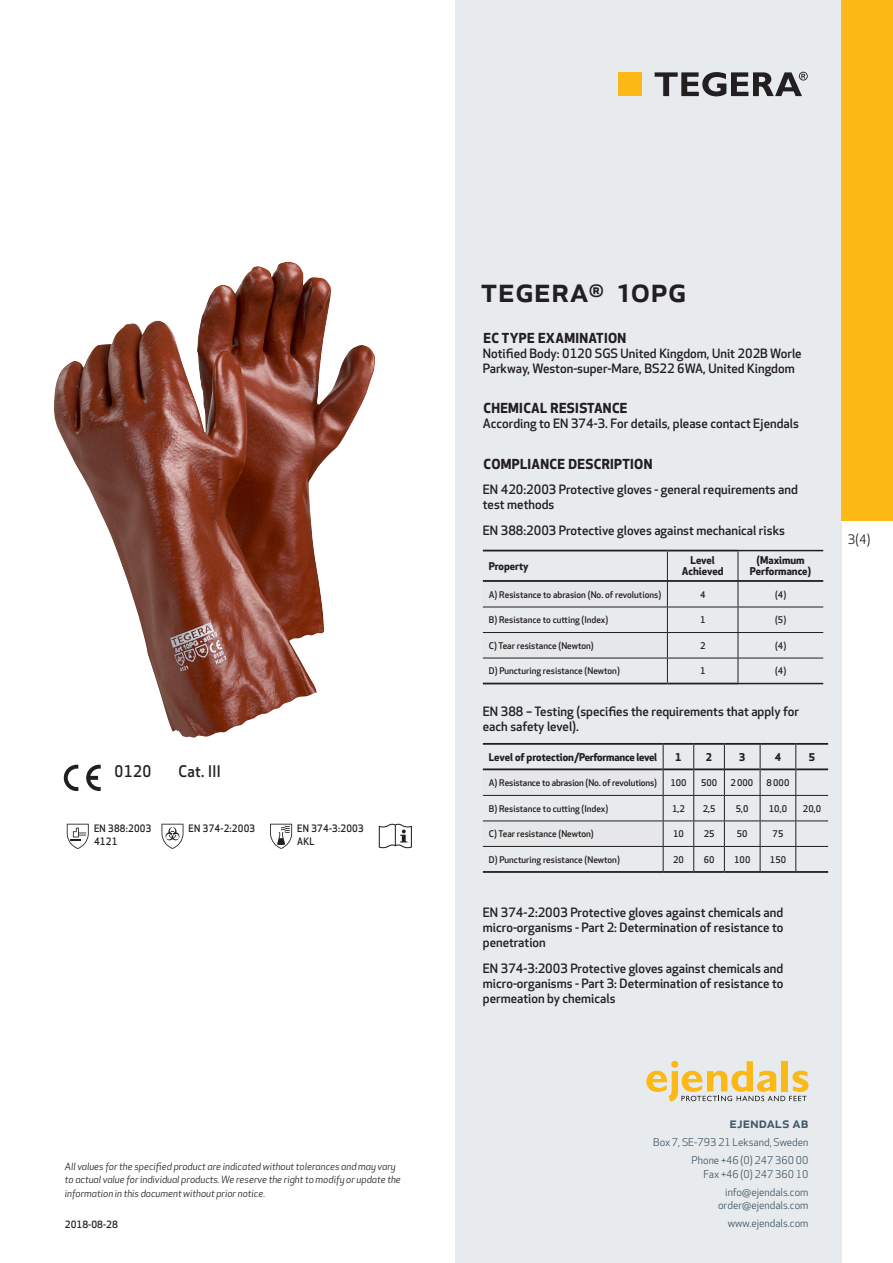
<style>
.page{position:relative;width:893px;height:1263px;background:#fff}
.page>*{position:absolute;margin:0;border:0;box-sizing:border-box;transform-origin:0 0}
.prodname{font:500 34.5px "Apex New";color:#231f20}
.Artikel{font:500 15.6px "Apex New";letter-spacing:.025em;color:#231f20;scale:.95 1}
.t1{font:500 15px "Apex New";color:#405968}
.Compliance_body{font:700 13.5px "Apex New";letter-spacing:.025em;color:#231f20}
.t2{font:12.75px "Apex New";color:#231f20}
.Compliance_body-2{font:500 12.6px/15px "Apex New";color:#231f20}
.Artikel-2{font:500 12.6px/15px "Apex New";color:#231f20}
.t3{font:10.5px/18px "Apex New";color:#405968;text-align:right}
.Artikel-3{font:700 10.5px/10.5px "Apex New";color:#231f20;text-align:center}
.Artikel-4{font:700 10.5px "Apex New";letter-spacing:-.02em;color:#231f20}
.Artikel-5{font:500 10.05px/13.2px "Apex New";letter-spacing:.025em;color:#231f20;scale:.95 1}
.t4{font:italic 9.75px/13.5px "Apex New";color:#231f20}
.t5{font:500 9.75px "Apex New";color:#231f20}
.Artikel-6{font:500 9px "Apex New";color:#231f20}
</style>
<div class="page">
<div style="left:455px;top:0;width:387px;height:1263px;background:#e8ebee"></div>
<svg style="left:646px;top:1061px;width:162px;height:40px"></svg>
<hr style="left:738px;top:658px;width:85px;height:1px;background:#231f20">
<svg style="left:738px;top:551px;width:1px;height:132px"></svg>
<hr style="left:738px;top:550px;width:85px;height:1px;background:#231f20">
<hr style="left:738px;top:683px;width:85px;height:1px;background:#231f20">
<hr style="left:483px;top:550px;width:184px;height:1px;background:#231f20">
<hr style="left:483px;top:580px;width:184px;height:2px;background:#231f20">
<hr style="left:668px;top:580px;width:70px;height:2px;background:#231f20">
<hr style="left:738px;top:580px;width:85px;height:2px;background:#231f20">
<hr style="left:483px;top:683px;width:184px;height:1px;background:#231f20">
<hr style="left:667px;top:607px;width:71px;height:1px;background:#231f20">
<hr style="left:738px;top:607px;width:85px;height:1px;background:#231f20">
<hr style="left:667px;top:632px;width:71px;height:1px;background:#231f20">
<hr style="left:738px;top:632px;width:85px;height:1px;background:#231f20">
<hr style="left:667px;top:658px;width:71px;height:1px;background:#231f20">
<hr style="left:667px;top:550px;width:71px;height:1px;background:#231f20">
<hr style="left:667px;top:683px;width:71px;height:1px;background:#231f20">
<hr style="left:667px;top:551px;width:1px;height:30px;background:#231f20">
<svg style="left:483px;top:581px;width:185px;height:102px"></svg>
<hr style="left:483px;top:743px;width:180px;height:2px;background:#231f20">
<hr style="left:663px;top:768px;width:30px;height:2px;background:#231f20">
<hr style="left:694px;top:768px;width:30px;height:2px;background:#231f20">
<hr style="left:725px;top:768px;width:35px;height:2px;background:#231f20">
<hr style="left:760px;top:768px;width:35px;height:2px;background:#231f20">
<hr style="left:796px;top:768px;width:32px;height:2px;background:#231f20">
<hr style="left:483px;top:871px;width:180px;height:2px;background:#231f20">
<hr style="left:663px;top:795px;width:31px;height:1px;background:#231f20">
<hr style="left:694px;top:795px;width:30px;height:1px;background:#231f20">
<hr style="left:724px;top:795px;width:36px;height:1px;background:#231f20">
<hr style="left:760px;top:795px;width:36px;height:1px;background:#231f20">
<hr style="left:796px;top:795px;width:32px;height:1px;background:#231f20">
<hr style="left:663px;top:820px;width:31px;height:1px;background:#231f20">
<hr style="left:694px;top:820px;width:30px;height:1px;background:#231f20">
<hr style="left:724px;top:820px;width:36px;height:1px;background:#231f20">
<hr style="left:760px;top:820px;width:36px;height:1px;background:#231f20">
<hr style="left:796px;top:820px;width:32px;height:1px;background:#231f20">
<hr style="left:663px;top:846px;width:31px;height:1px;background:#231f20">
<hr style="left:694px;top:846px;width:30px;height:1px;background:#231f20">
<hr style="left:724px;top:846px;width:36px;height:1px;background:#231f20">
<hr style="left:760px;top:846px;width:36px;height:1px;background:#231f20">
<hr style="left:796px;top:846px;width:32px;height:1px;background:#231f20">
<hr style="left:663px;top:743px;width:31px;height:2px;background:#231f20">
<hr style="left:663px;top:871px;width:31px;height:2px;background:#231f20">
<svg style="left:483px;top:745px;width:181px;height:126px"></svg>
<hr style="left:694px;top:743px;width:30px;height:2px;background:#231f20">
<hr style="left:694px;top:871px;width:30px;height:2px;background:#231f20">
<svg style="left:693px;top:745px;width:1px;height:126px"></svg>
<hr style="left:724px;top:743px;width:36px;height:2px;background:#231f20">
<hr style="left:724px;top:871px;width:36px;height:2px;background:#231f20">
<svg style="left:724px;top:745px;width:1px;height:126px"></svg>
<hr style="left:760px;top:743px;width:36px;height:2px;background:#231f20">
<hr style="left:760px;top:871px;width:36px;height:2px;background:#231f20">
<svg style="left:760px;top:745px;width:1px;height:126px"></svg>
<hr style="left:796px;top:743px;width:32px;height:2px;background:#231f20">
<hr style="left:796px;top:871px;width:32px;height:2px;background:#231f20">
<svg style="left:795px;top:745px;width:1px;height:126px"></svg>
<svg style="left:86px;top:765px;width:15px;height:26px"></svg>
<svg style="left:64px;top:765px;width:14px;height:26px"></svg>
<svg style="left:67px;top:824px;width:22px;height:25px"></svg>
<svg style="left:162px;top:824px;width:21px;height:25px"></svg>
<svg style="left:270px;top:824px;width:22px;height:25px"></svg>
<svg style="left:379px;top:824px;width:33px;height:24px"></svg>
<div style="left:618px;top:72px;width:24px;height:24px;background:#fcb814"></div>
<svg style="left:655px;top:72px;width:153px;height:24px"></svg>
<div style="left:842px;top:0;width:51px;height:520px;background:#fcb814"></div>
<img style="left:54px;top:262px;width:263px;height:476px">
<p class="Artikel" style="left:115px;top:761px;width:40px">0120</p>
<p class="Artikel" style="left:178px;top:761px;width:46px">Cat. III</p>
<p class="Artikel-5" style="left:94px;top:821px;width:62px">EN 388:2003<br>4121</p>
<p class="Artikel-5" style="left:189px;top:821px;width:72px">EN 374-2:2003</p>
<p class="Artikel-5" style="left:297px;top:821px;width:72px">EN 374-3:2003<br>AKL</p>
<p class="t4" style="left:65px;top:1159px;width:337px">All values for the specified product are indicated without tolerances and may vary to actual value for individual products. We reserve the right to modify or update the information in this document without prior notice.</p>
<p class="t5" style="left:65px;top:1218px;width:54px">2018-08-28</p>
<p class="prodname" style="left:480px;top:266px;width:208px">TEGERA<sup>®</sup> 10PG</p>
<p class="Compliance_body" style="left:483px;top:328px;width:144px">EC TYPE EXAMINATION</p>
<p class="Compliance_body-2" style="left:483px;top:345px;width:320px">Notified Body: 0120 SGS United Kingdom, Unit 202B Worle<br>Parkway, Weston-super-Mare, BS22 6WA, United Kingdom</p>
<p class="Compliance_body" style="left:483px;top:398px;width:146px">CHEMICAL RESISTANCE</p>
<p class="Compliance_body-2" style="left:483px;top:416px;width:317px">According to EN 374-3. For details, please contact Ejendals</p>
<p class="Compliance_body" style="left:483px;top:454px;width:170px">COMPLIANCE DESCRIPTION</p>
<p class="Compliance_body-2" style="left:483px;top:482px;width:317px">EN 420:2003 Protective gloves - general requirements and test methods</p>
<p class="Compliance_body-2" style="left:483px;top:523px;width:304px">EN 388:2003 Protective gloves against mechanical risks</p>
<p class="Artikel-3" style="left:489px;top:560px;width:41px">Property</p>
<p class="Artikel-3" style="left:682px;top:555px;width:43px">Level<br>Achieved</p>
<p class="Artikel-3" style="left:750px;top:555px;width:63px">(Maximum<br>Performance)</p>
<p class="Artikel-6" style="left:489px;top:588px;width:174px">A) Resistance to abrasion (No. of revolutions)</p>
<p class="Artikel-6" style="left:700px;top:588px;width:7px">4</p>
<p class="Artikel-6" style="left:775px;top:588px;width:13px">(4)</p>
<p class="Artikel-6" style="left:489px;top:614px;width:121px">B) Resistance to cutting (Index)</p>
<p class="Artikel-6" style="left:700px;top:614px;width:7px">1</p>
<p class="Artikel-6" style="left:775px;top:614px;width:13px">(5)</p>
<p class="Artikel-6" style="left:489px;top:639px;width:106px">C) Tear resistance (Newton)</p>
<p class="Artikel-6" style="left:700px;top:639px;width:7px">2</p>
<p class="Artikel-6" style="left:775px;top:639px;width:13px">(4)</p>
<p class="Artikel-6" style="left:489px;top:665px;width:132px">D) Puncturing resistance (Newton)</p>
<p class="Artikel-6" style="left:700px;top:665px;width:7px">1</p>
<p class="Artikel-6" style="left:775px;top:665px;width:13px">(4)</p>
<p class="Artikel-2" style="left:483px;top:704px;width:318px">EN 388 – Testing (specifies the requirements that apply for each safety level).</p>
<p class="Artikel-4" style="left:489px;top:749px;width:170px">Level of protection/Performance level</p>
<p class="Artikel-3" style="left:675px;top:751px;width:8px">1</p>
<p class="Artikel-3" style="left:706px;top:751px;width:8px">2</p>
<p class="Artikel-3" style="left:739px;top:751px;width:8px">3</p>
<p class="Artikel-3" style="left:775px;top:751px;width:8px">4</p>
<p class="Artikel-3" style="left:809px;top:751px;width:8px">5</p>
<p class="Artikel-6" style="left:489px;top:777px;width:170px">A) Resistance to abrasion (No. of revolutions)</p>
<p class="Artikel-6" style="left:670px;top:777px;width:18px">100</p>
<p class="Artikel-6" style="left:701px;top:777px;width:18px">500</p>
<p class="Artikel-6" style="left:730px;top:777px;width:24px">2 000</p>
<p class="Artikel-6" style="left:766px;top:777px;width:24px">8 000</p>
<p class="Artikel-6" style="left:489px;top:802px;width:121px">B) Resistance to cutting (Index)</p>
<p class="Artikel-6" style="left:672px;top:802px;width:14px">1,2</p>
<p class="Artikel-6" style="left:703px;top:802px;width:14px">2,5</p>
<p class="Artikel-6" style="left:736px;top:802px;width:14px">5,0</p>
<p class="Artikel-6" style="left:769px;top:802px;width:20px">10,0</p>
<p class="Artikel-6" style="left:803px;top:802px;width:20px">20,0</p>
<p class="Artikel-6" style="left:489px;top:828px;width:106px">C) Tear resistance (Newton)</p>
<p class="Artikel-6" style="left:673px;top:828px;width:12px">10</p>
<p class="Artikel-6" style="left:704px;top:828px;width:12px">25</p>
<p class="Artikel-6" style="left:737px;top:828px;width:12px">50</p>
<p class="Artikel-6" style="left:773px;top:828px;width:12px">75</p>
<p class="Artikel-6" style="left:489px;top:853px;width:132px">D) Puncturing resistance (Newton)</p>
<p class="Artikel-6" style="left:673px;top:853px;width:12px">20</p>
<p class="Artikel-6" style="left:704px;top:853px;width:12px">60</p>
<p class="Artikel-6" style="left:734px;top:853px;width:18px">100</p>
<p class="Artikel-6" style="left:770px;top:853px;width:18px">150</p>
<p class="Compliance_body-2" style="left:483px;top:905px;width:302px;text-align:justify">EN 374-2:2003 Protective gloves against chemicals and micro-organisms - Part 2: Determination of resistance to penetration</p>
<p class="Compliance_body-2" style="left:483px;top:960px;width:302px;text-align:justify">EN 374-3:2003 Protective gloves against chemicals and micro-organisms - Part 3: Determination of resistance to permeation by chemicals</p>
<p class="t2" style="left:848px;top:531px;width:24px">3(4)</p>
<p class="t1" style="left:729px;top:1113px;width:80px">ejendals ab</p>
<p class="t3" style="left:653px;top:1133px;width:157px">Box 7, SE-793 21 Leksand, Sweden<br>Phone +46 (0) 247 360 00</p>
<p class="t3" style="left:703px;top:1165px;width:107px">Fax +46 (0) 247 360 10 info@ejendals.com</p>
<p class="t3" style="left:718px;top:1196px;width:92px">order@ejendals.com</p>
<p class="t3" style="left:728px;top:1215px;width:82px">www.ejendals.com</p>
</div>
